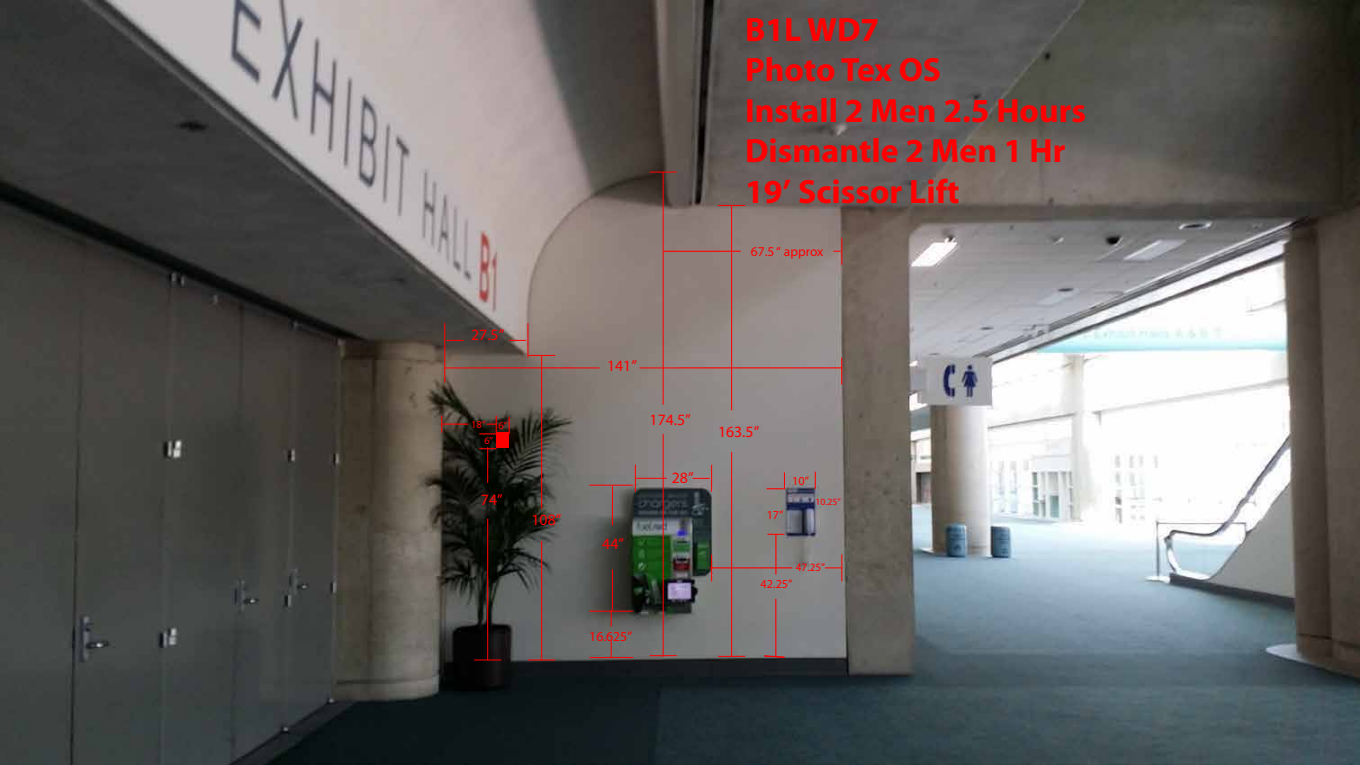
<style>
.page{position:relative;width:1360px;height:765px;background:#fff}
.page>*{position:absolute;margin:0;border:0;box-sizing:border-box;transform-origin:0 0}
.t1{font:700 33.75px/40.5px "Myriad Pro";color:#f00}
.t2{font:15.75px "Myriad Pro";color:#f00}
.t3{font:13.75px "Myriad Pro";color:#f00}
.t4{font:13.5px "Myriad Pro";color:#f00}
.t5{font:12.25px "Myriad Pro";color:#f00}
.t6{font:11.25px "Myriad Pro";color:#f00}
.t7{font:10.5px "Myriad Pro";color:#f00}
.t8{font:10.25px "Myriad Pro";color:#f00}
.t9{font:9.62px "Myriad Pro";color:#f00}
</style>
<div class="page">
<img style="left:0;top:0;width:1360px;height:765px">
<svg style="left:815px;top:472px;width:1px;height:17px"></svg>
<svg style="left:767px;top:472px;width:18px;height:17px"></svg>
<svg style="left:767px;top:534px;width:17px;height:1px"></svg>
<hr style="left:776px;top:534px;width:1px;height:40px;background:#f00">
<hr style="left:776px;top:599px;width:1px;height:58px;background:#f00">
<svg style="left:764px;top:656px;width:21px;height:2px"></svg>
<div style="left:496px;top:433px;width:13px;height:15px;background:#f00"></div>
<svg style="left:842px;top:358px;width:1px;height:27px"></svg>
<hr style="left:445px;top:368px;width:155px;height:1px;background:#f00">
<hr style="left:640px;top:368px;width:202px;height:1px;background:#f00">
<hr style="left:444px;top:323px;width:1px;height:59px;background:#f00">
<svg style="left:529px;top:355px;width:26px;height:1px"></svg>
<hr style="left:541px;top:355px;width:1px;height:154px;background:#f00">
<hr style="left:541px;top:541px;width:1px;height:119px;background:#f00">
<svg style="left:528px;top:660px;width:27px;height:1px"></svg>
<svg style="left:479px;top:448px;width:17px;height:1px"></svg>
<svg style="left:509px;top:417px;width:1px;height:17px"></svg>
<hr style="left:487px;top:447px;width:1px;height:36px;background:#f00">
<hr style="left:487px;top:519px;width:1px;height:141px;background:#f00">
<svg style="left:479px;top:416px;width:18px;height:19px"></svg>
<svg style="left:441px;top:416px;width:27px;height:17px"></svg>
<svg style="left:474px;top:660px;width:27px;height:1px"></svg>
<svg style="left:718px;top:205px;width:27px;height:1px"></svg>
<svg style="left:718px;top:656px;width:27px;height:1px"></svg>
<hr style="left:731px;top:205px;width:1px;height:205px;background:#f00">
<hr style="left:731px;top:452px;width:1px;height:205px;background:#f00">
<svg style="left:650px;top:172px;width:27px;height:1px"></svg>
<svg style="left:650px;top:655px;width:27px;height:1px"></svg>
<hr style="left:589px;top:485px;width:44px;height:1px;background:#f00">
<hr style="left:589px;top:611px;width:44px;height:1px;background:#f00">
<hr style="left:589px;top:657px;width:44px;height:1px;background:#f00">
<svg style="left:711px;top:554px;width:1px;height:27px"></svg>
<hr style="left:710px;top:567px;width:82px;height:1px;background:#f00">
<hr style="left:663px;top:172px;width:1px;height:233px;background:#f00">
<hr style="left:663px;top:434px;width:1px;height:223px;background:#f00">
<svg style="left:635px;top:465px;width:1px;height:27px"></svg>
<svg style="left:693px;top:465px;width:19px;height:27px"></svg>
<hr style="left:636px;top:478px;width:31px;height:1px;background:#f00">
<svg style="left:825px;top:554px;width:18px;height:27px"></svg>
<hr style="left:612px;top:485px;width:1px;height:41px;background:#f00">
<hr style="left:612px;top:569px;width:1px;height:41px;background:#f00">
<svg style="left:611px;top:610px;width:1px;height:17px"></svg>
<svg style="left:611px;top:641px;width:1px;height:16px"></svg>
<hr style="left:663px;top:251px;width:78px;height:1px;background:#f00">
<svg style="left:833px;top:238px;width:10px;height:27px"></svg>
<hr style="left:528px;top:323px;width:1px;height:35px;background:#f00">
<svg style="left:446px;top:340px;width:17px;height:1px"></svg>
<svg style="left:509px;top:340px;width:17px;height:1px"></svg>
<p class="t2" style="left:471px;top:325px;width:35px">27.5”</p>
<p class="t7" style="left:471px;top:418px;width:16px">18”</p>
<p class="t8" style="left:498px;top:419px;width:10px">6”</p>
<p class="t8" style="left:484px;top:434px;width:10px">6”</p>
<p class="t2" style="left:481px;top:490px;width:23px">74”</p>
<p class="t2" style="left:532px;top:510px;width:31px">108”</p>
<p class="t1" style="left:745px;top:8px;width:343px">B1L WD7<br>Photo Tex OS<br>Install 2 Men 2.5 Hours<br>Dismantle 2 Men 1 Hr<br>19’ Scissor Lift</p>
<p class="t4" style="left:751px;top:243px;width:74px">67.5 “ approx</p>
<p class="t2" style="left:607px;top:356px;width:31px">141”</p>
<p class="t2" style="left:650px;top:410px;width:43px">174.5”</p>
<p class="t2" style="left:672px;top:468px;width:23px">28”</p>
<p class="t2" style="left:602px;top:534px;width:23px">44”</p>
<p class="t3" style="left:589px;top:628px;width:44px">16.625”</p>
<p class="t2" style="left:718px;top:422px;width:43px">163.5”</p>
<p class="t5" style="left:767px;top:507px;width:18px">17”</p>
<p class="t5" style="left:792px;top:474px;width:18px">10”</p>
<p class="t9" style="left:816px;top:495px;width:27px">10.25”</p>
<p class="t6" style="left:796px;top:561px;width:31px">47.25”</p>
<p class="t5" style="left:761px;top:576px;width:33px">42.25”</p>
</div>
